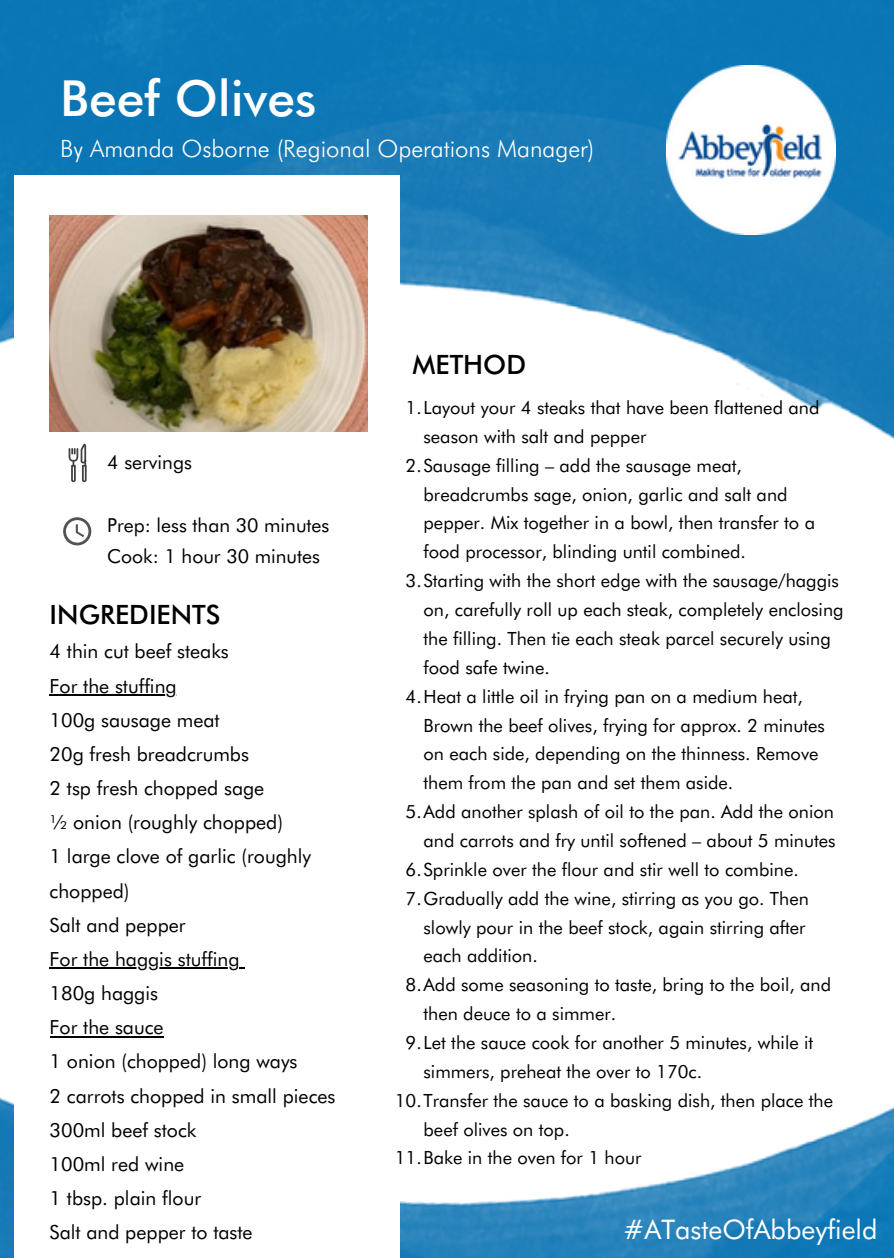
<style>
.page{position:relative;width:894px;height:1258px;background:#fff}
.page>*{position:absolute;margin:0;border:0;box-sizing:border-box;transform-origin:0 0}
.t1{font:500 49.8px "Futura BT";color:#fff}
.t2{font:27px "Futura BT";color:#fff}
.t3{font:500 26.7px "Futura BT";color:#000}
.t4{font:300 24px "Futura BT";color:#fff}
.t5{font:19.5px/34.2px "Futura BT";color:#000}
.t6{font:19.2px/31.2px "Futura BT";color:#000}
.t7{font:18.3px "Futura BT";color:#000}
</style>
<div class="page">
<img style="left:0;top:1097px;width:893px;height:161px">
<img style="left:0;top:0;width:893px;height:439px">
<img style="left:666px;top:65px;width:169px;height:169px">
<div style="left:14px;top:176px;width:386px;height:1082px;background:#fff"></div>
<img style="left:50px;top:215px;width:317px;height:217px">
<svg style="left:63px;top:517px;width:28px;height:28px"></svg>
<svg style="left:69px;top:444px;width:18px;height:38px"></svg>
<hr style="left:50px;top:694px;width:59px;height:2px;background:#000">
<hr style="left:109px;top:694px;width:68px;height:2px;background:#000">
<hr style="left:50px;top:967px;width:76px;height:2px;background:#000">
<hr style="left:126px;top:967px;width:113px;height:2px;background:#000">
<svg style="left:239px;top:967px;width:6px;height:2px"></svg>
<hr style="left:50px;top:1036px;width:113px;height:1px;background:#000">
<h1 class="t1" style="left:60px;top:64px;width:257px">Beef Olives</h1>
<h3 class="t4" style="left:60px;top:132px;width:535px">By Amanda Osborne (Regional Operations Manager)</h3>
<p class="t6" style="left:107px;top:446px;width:86px">4 servings</p>
<p class="t6" style="left:107px;top:509px;width:223px">Prep: less than 30 minutes<br>Cook: 1 hour 30 minutes</p>
<h3 class="t3" style="left:50px;top:596px;width:172px">INGREDIENTS</h3>
<p class="t5" style="left:50px;top:634px;width:287px">4 thin cut beef steaks<br>For the stuffing<br>100g sausage meat<br>20g fresh breadcrumbs<br>2 tsp fresh chopped sage<br>½ onion (roughly chopped)<br>1 large clove of garlic (roughly chopped)<br>Salt and pepper<br>For the haggis stuffing<br>180g haggis<br>For the sauce<br>1 onion (chopped) long ways<br>2 carrots chopped in small pieces<br>300ml beef stock<br>100ml red wine<br>1 tbsp. plain flour<br>Salt and pepper to taste</p>
<h3 class="t3" style="left:412px;top:346px;width:115px">METHOD</h3>
<p class="t7" style="left:405px;top:395px;width:415px">1.Layout your 4 steaks that have been flattened and</p>
<p class="t7" style="left:423px;top:424px;width:224px">season with salt and pepper</p>
<p class="t7" style="left:405px;top:453px;width:338px">2.Sausage filling – add the sausage meat,</p>
<p class="t7" style="left:423px;top:481px;width:365px">breadcrumbs sage, onion, garlic and salt and</p>
<p class="t7" style="left:423px;top:510px;width:393px">pepper. Mix together in a bowl, then transfer to a</p>
<p class="t7" style="left:423px;top:539px;width:324px">food processor, blinding until combined.</p>
<p class="t7" style="left:405px;top:568px;width:435px">3.Starting with the short edge with the sausage/haggis</p>
<p class="t7" style="left:423px;top:597px;width:421px">on, carefully roll up each steak, completely enclosing</p>
<p class="t7" style="left:423px;top:626px;width:409px">the filling. Then tie each steak parcel securely using</p>
<p class="t7" style="left:423px;top:655px;width:128px">food safe twine.</p>
<p class="t7" style="left:405px;top:683px;width:398px">4.Heat a little oil in frying pan on a medium heat,</p>
<p class="t7" style="left:423px;top:712px;width:403px">Brown the beef olives, frying for approx. 2 minutes</p>
<p class="t7" style="left:423px;top:741px;width:396px">on each side, depending on the thinness. Remove</p>
<p class="t7" style="left:423px;top:770px;width:311px">them from the pan and set them aside.</p>
<p class="t7" style="left:405px;top:799px;width:429px">5.Add another splash of oil to the pan. Add the onion</p>
<p class="t7" style="left:423px;top:828px;width:413px">and carrots and fry until softened – about 5 minutes</p>
<p class="t7" style="left:405px;top:857px;width:394px">6.Sprinkle over the flour and stir well to combine.</p>
<p class="t7" style="left:405px;top:885px;width:404px">7.Gradually add the wine, stirring as you go. Then</p>
<p class="t7" style="left:423px;top:914px;width:383px">slowly pour in the beef stock, again stirring after</p>
<p class="t7" style="left:423px;top:943px;width:116px">each addition.</p>
<p class="t7" style="left:405px;top:972px;width:427px">8.Add some seasoning to taste, bring to the boil, and</p>
<p class="t7" style="left:423px;top:1001px;width:194px">then deuce to a simmer.</p>
<p class="t7" style="left:405px;top:1030px;width:409px">9.Let the sauce cook for another 5 minutes, while it</p>
<p class="t7" style="left:423px;top:1058px;width:280px">simmers, preheat the over to 170c.</p>
<p class="t7" style="left:395px;top:1087px;width:439px">10.Transfer the sauce to a basking dish, then place the</p>
<p class="t7" style="left:423px;top:1116px;width:148px">beef olives on top.</p>
<p class="t7" style="left:395px;top:1145px;width:248px">11.Bake in the oven for 1 hour</p>
<h2 class="t2" style="left:623px;top:1211px;width:255px">#ATasteOfAbbeyfield</h2>
</div>
